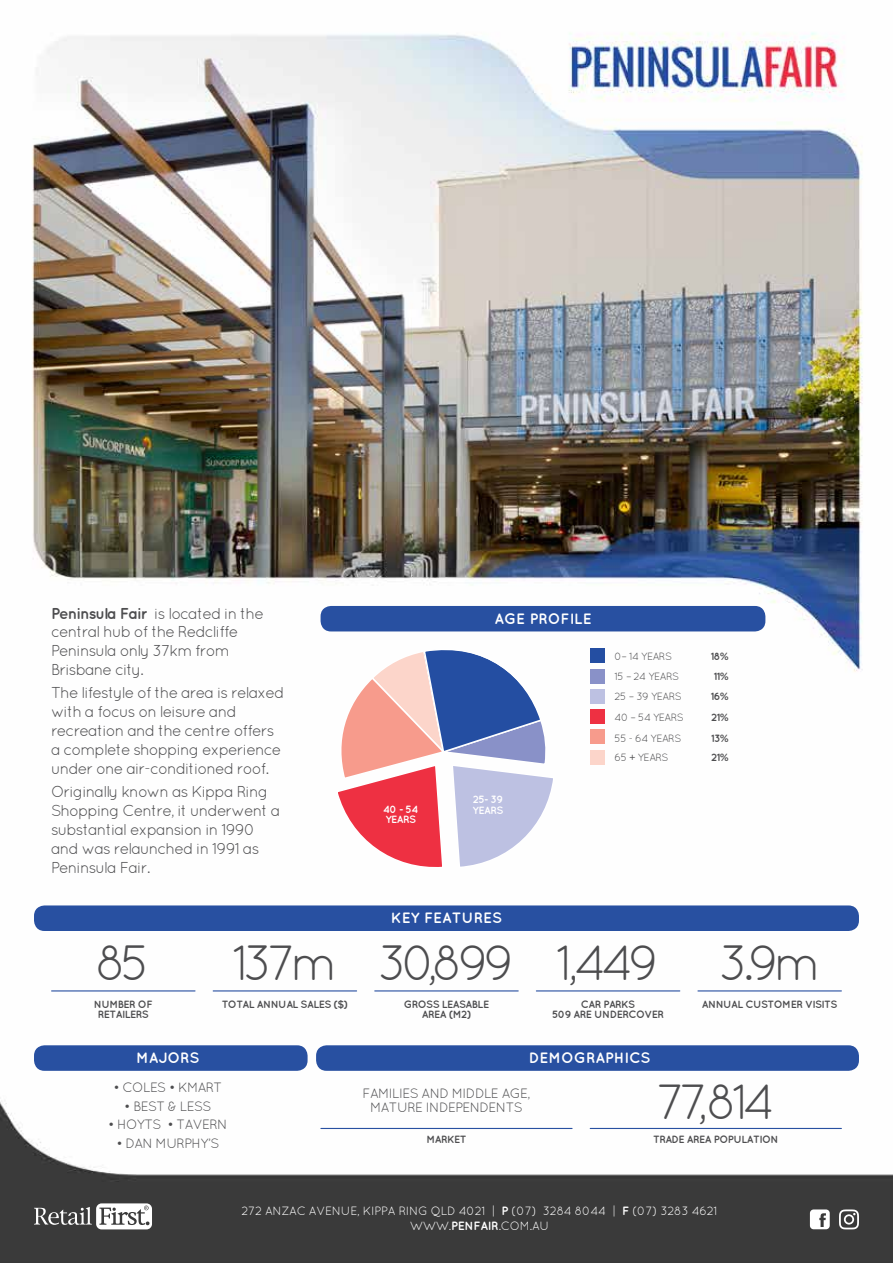
<style>
.page{position:relative;width:893px;height:1263px;background:#fff}
.page>*{position:absolute;margin:0;border:0;box-sizing:border-box;transform-origin:0 0}
.t1{font:49.5px "Quicksand";letter-spacing:-.12em;color:#4d4d4f}
.t2{font:15.75px/18.9px "Quicksand";letter-spacing:-.06em;color:#4d4d4f}
.t3{font:700 15px "Quicksand";color:#fff}
.t4{font:13.5px/13.5px "Quicksand";letter-spacing:-.05em;color:#4d4d4f;text-align:center}
.t5{font:12px/15px "Quicksand";letter-spacing:-.025em;color:#fff;text-align:center}
.t6{font:700 10.5px/10.5px "Quicksand";letter-spacing:-.05em;color:#4d4d4f;text-align:center}
.t7{font:10.5px "Quicksand";letter-spacing:-.05em;color:#4d4d4f}
.t8{font:700 10.5px/10.5px "Quicksand";letter-spacing:-.05em;color:#fff}
.s1{font-weight:700}
</style>
<div class="page">
<img style="left:0;top:32px;width:893px;height:1231px">
<div style="left:316px;top:1045px;width:543px;height:26px;background:#2850a1;border-radius:10px"></div>
<div style="left:34px;top:1045px;width:274px;height:26px;background:#2850a1;border-radius:10px"></div>
<div style="left:34px;top:905px;width:825px;height:26px;background:#2850a1;border-radius:10px"></div>
<div style="left:321px;top:606px;width:444px;height:25px;background:#2850a1;border-radius:10px"></div>
<hr style="left:52px;top:990px;width:143px;height:1px;background:#2850a1">
<hr style="left:321px;top:1128px;width:251px;height:1px;background:#2850a1">
<hr style="left:590px;top:1128px;width:251px;height:1px;background:#2850a1">
<hr style="left:213px;top:990px;width:144px;height:1px;background:#2850a1">
<hr style="left:375px;top:990px;width:143px;height:1px;background:#2850a1">
<hr style="left:536px;top:990px;width:144px;height:1px;background:#2850a1">
<hr style="left:698px;top:990px;width:143px;height:1px;background:#2850a1">
<div style="left:590px;top:648px;width:14px;height:15px;background:#244ea2"></div>
<div style="left:590px;top:669px;width:14px;height:15px;background:#8991c8"></div>
<div style="left:590px;top:689px;width:14px;height:15px;background:#bdc1e2"></div>
<div style="left:590px;top:709px;width:14px;height:15px;background:#ee3042"></div>
<div style="left:590px;top:729px;width:14px;height:15px;background:#f79b8c"></div>
<svg style="left:337px;top:648px;width:219px;height:220px"></svg>
<svg style="left:34px;top:1203px;width:118px;height:26px"></svg>
<div style="left:590px;top:750px;width:14px;height:15px;background:#fcd5ca"></div>
<svg style="left:839px;top:1209px;width:20px;height:20px"></svg>
<svg style="left:810px;top:1209px;width:20px;height:20px"></svg>
<p class="t2" style="left:51px;top:603px;width:214px"><span class="s1">Peninsula Fair</span> is located in the central hub of the Redcliffe<br>Peninsula only 37km from<br>Brisbane city.</p>
<p class="t2" style="left:51px;top:683px;width:235px">The lifestyle of the area is relaxed with a focus on leisure and recreation and the centre offers a complete shopping experience under one air-conditioned roof.</p>
<p class="t2" style="left:51px;top:782px;width:231px">Originally known as Kippa Ring<br>Shopping Centre, it underwent a substantial expansion in 1990 and was relaunched in 1991 as<br>Peninsula Fair.</p>
<p class="t8" style="left:383px;top:804px;width:37px">40 - 54<br>YEARS</p>
<p class="t3" style="left:494px;top:610px;width:99px">AGE PROFILE</p>
<p class="t8" style="left:473px;top:794px;width:32px">25- 39<br>YEARS</p>
<p class="t7" style="left:615px;top:650px;width:59px">0– 14 YEARS</p>
<p class="t6" style="left:711px;top:651px;width:19px">18%</p>
<p class="t7" style="left:615px;top:671px;width:66px">15 – 24 YEARS</p>
<p class="t6" style="left:714px;top:671px;width:16px">11%</p>
<p class="t7" style="left:615px;top:690px;width:69px">25 – 39 YEARS</p>
<p class="t6" style="left:711px;top:691px;width:19px">16%</p>
<p class="t7" style="left:615px;top:711px;width:71px">40 – 54 YEARS</p>
<p class="t6" style="left:711px;top:712px;width:19px">21%</p>
<p class="t7" style="left:615px;top:732px;width:68px">55 - 64 YEARS</p>
<p class="t6" style="left:711px;top:732px;width:19px">13%</p>
<p class="t7" style="left:615px;top:752px;width:56px">65 + YEARS</p>
<p class="t6" style="left:711px;top:752px;width:19px">21%</p>
<p class="t3" style="left:391px;top:909px;width:113px">KEY FEATURES</p>
<h1 class="t1" style="left:96px;top:934px;width:57px">85</h1>
<h1 class="t1" style="left:232px;top:934px;width:590px">137m 30,899 1,449 3.9m</h1>
<p class="t6" style="left:94px;top:998px;width:60px">NUMBER OF<br>RETAILERS</p>
<p class="t6" style="left:222px;top:998px;width:128px">TOTAL ANNUAL SALES ($)</p>
<p class="t6" style="left:404px;top:998px;width:87px">GROSS LEASABLE<br>AREA (M2)</p>
<p class="t6" style="left:552px;top:998px;width:114px">CAR PARKS<br>509 ARE UNDERCOVER</p>
<p class="t6" style="left:702px;top:998px;width:137px">ANNUAL CUSTOMER VISITS</p>
<p class="t3" style="left:136px;top:1049px;width:65px">MAJORS</p>
<p class="t3" style="left:529px;top:1049px;width:123px">DEMOGRAPHICS</p>
<p class="t4" style="left:113px;top:1080px;width:110px">• COLES • KMART</p>
<p class="t4" style="left:124px;top:1099px;width:89px">• BEST &amp; LESS</p>
<p class="t4" style="left:108px;top:1117px;width:121px">• HOYTS • TAVERN</p>
<p class="t4" style="left:116px;top:1136px;width:105px">• DAN MURPHY’S</p>
<p class="t4" style="left:362px;top:1086px;width:169px">FAMILIES AND MIDDLE AGE,<br>MATURE INDEPENDENTS</p>
<h1 class="t1" style="left:656px;top:1074px;width:121px">77,814</h1>
<p class="t6" style="left:426px;top:1134px;width:42px">MARKET</p>
<p class="t6" style="left:653px;top:1134px;width:127px">TRADE AREA POPULATION</p>
<p class="t5" style="left:242px;top:1203px;width:478px">272 ANZAC AVENUE, KIPPA RING QLD 4021 | <span class="s1">P</span> (07) 3284 8044 | <span class="s1">F</span> (07) 3283 4621<br>WWW.<span class="s1">PENFAIR</span>.COM.AU</p>
</div>
